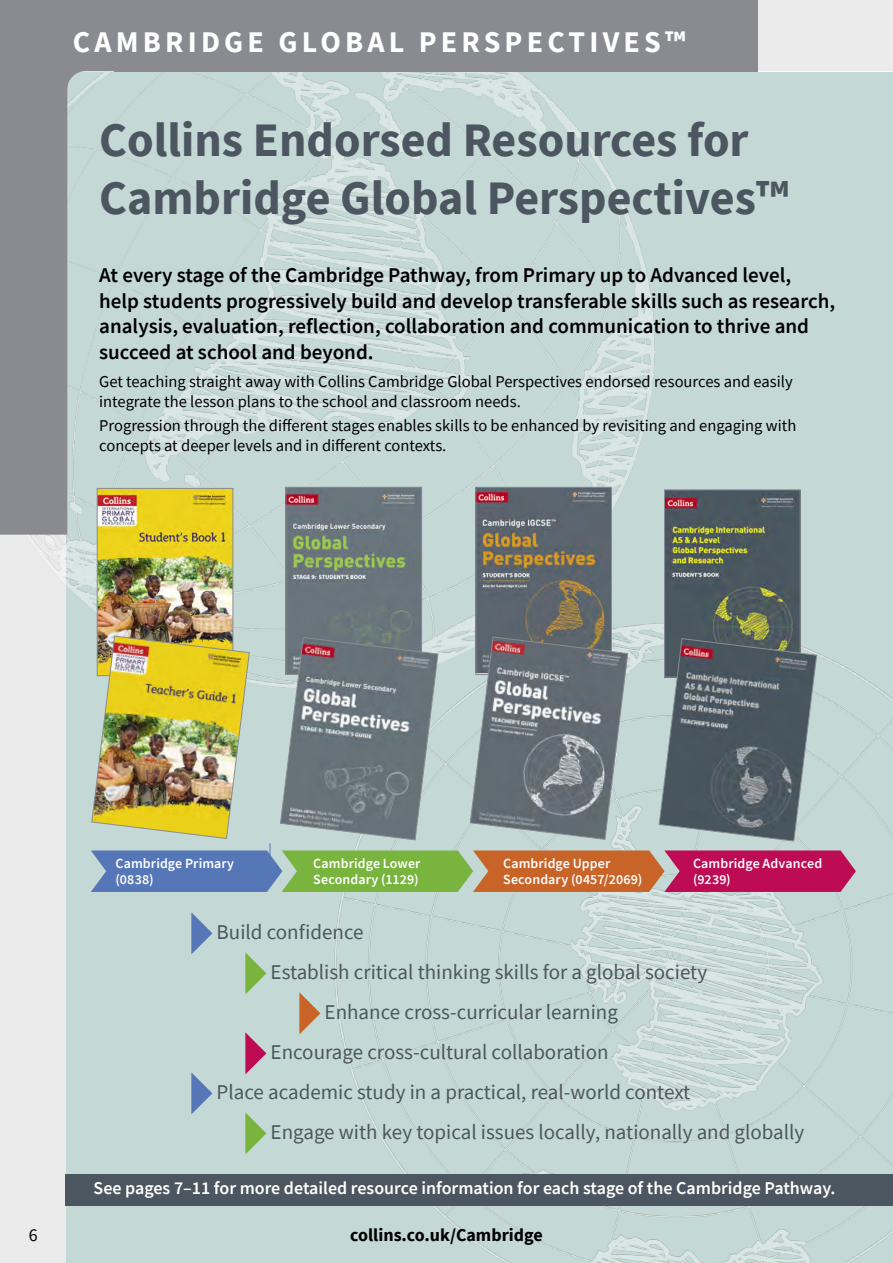
<style>
.page{position:relative;width:893px;height:1263px;background:#ebebeb}
.page>*{position:absolute;margin:0;border:0;box-sizing:border-box;transform-origin:0 0}
.t1{font:700 48px/57.6px "Source Sans Pro";color:#4c5660}
.t2{font:700 30px "Source Sans Pro";letter-spacing:.14em;color:#fff}
.t3{font:21px "Source Sans Pro";color:#4c5660}
.t4{font:600 21px/25.5px "Source Sans Pro";color:#000}
.t5{font:600 18px "Source Sans Pro";color:#fff}
.t6{font:700 18px "Source Sans Pro";color:#000}
.t7{font:18px "Futura PT";color:#000}
.t8{font:16.5px/19.8px "Source Sans Pro";color:#000}
.t9{font:600 13.95px/16.8px "Source Sans Pro";letter-spacing:.005em;color:#fff}
</style>
<div class="page">
<div style="left:67px;top:72px;width:826px;height:1191px;background:#c4d8d5"></div>
<img style="left:334px;top:623px;width:559px;height:640px">
<div style="left:66px;top:1174px;width:827px;height:31px;background:#4c5660"></div>
<svg style="left:191px;top:912px;width:21px;height:42px"></svg>
<svg style="left:245px;top:952px;width:21px;height:42px"></svg>
<svg style="left:299px;top:992px;width:21px;height:42px"></svg>
<svg style="left:245px;top:1032px;width:21px;height:42px"></svg>
<svg style="left:191px;top:1072px;width:21px;height:42px"></svg>
<svg style="left:245px;top:1112px;width:21px;height:42px"></svg>
<img style="left:0;top:71px;width:657px;height:620px">
<img style="left:99px;top:490px;width:132px;height:145px">
<div style="left:97px;top:488px;width:136px;height:188px;border:1px solid #8a8c92"></div>
<img style="left:91px;top:635px;width:159px;height:204px">
<img style="left:288px;top:489px;width:132px;height:148px">
<div style="left:286px;top:487px;width:136px;height:188px;border:1px solid #8a8c92"></div>
<svg style="left:280px;top:637px;width:159px;height:204px"></svg>
<img style="left:477px;top:489px;width:133px;height:147px">
<div style="left:475px;top:487px;width:137px;height:188px;border:1px solid #8a8c92"></div>
<svg style="left:469px;top:636px;width:160px;height:204px"></svg>
<img style="left:666px;top:491px;width:133px;height:147px">
<div style="left:664px;top:489px;width:137px;height:188px;border:1px solid #8a8c92"></div>
<svg style="left:658px;top:638px;width:159px;height:204px"></svg>
<hr style="left:270px;top:843px;width:1px;height:38px;background:#5677b7">
<svg style="left:0;top:0;width:115px;height:535px;fill:#8a8b91"></svg>
<div style="left:115px;top:0;width:643px;height:71px;background:#8a8b91"></div>
<svg style="left:91px;top:850px;width:765px;height:42px;background:#997067"></svg>
<h2 class="t2" style="left:73px;top:21px;width:614px">CAMBRIDGE GLOBAL PERSPECTIVES™</h2>
<h1 class="t1" style="left:99px;top:111px;width:691px">Collins Endorsed Resources for<br>Cambridge Global Perspectives™</h1>
<p class="t4" style="left:99px;top:262px;width:737px">At every stage of the Cambridge Pathway, from Primary up to Advanced level, help students progressively build and develop transferable skills such as research, analysis, evaluation, reflection, collaboration and communication to thrive and succeed at school and beyond.</p>
<p class="t8" style="left:99px;top:371px;width:695px">Get teaching straight away with Collins Cambridge Global Perspectives endorsed resources and easily integrate the lesson plans to the school and classroom needs.</p>
<p class="t8" style="left:99px;top:415px;width:699px">Progression through the different stages enables skills to be enhanced by revisiting and engaging with concepts at deeper levels and in different contexts.</p>
<p class="t7" style="left:28px;top:1225px;width:12px">6</p>
<p class="t9" style="left:116px;top:854px;width:120px">Cambridge Primary (0838)</p>
<p class="t9" style="left:313px;top:854px;width:109px">Cambridge Lower<br>Secondary (1129)</p>
<p class="t9" style="left:503px;top:854px;width:141px">Cambridge Upper<br>Secondary (0457/2069)</p>
<p class="t9" style="left:693px;top:854px;width:131px">Cambridge Advanced (9239)</p>
<p class="t3" style="left:217px;top:919px;width:148px">Build confidence</p>
<p class="t3" style="left:271px;top:959px;width:438px">Establish critical thinking skills for a global society</p>
<p class="t3" style="left:325px;top:999px;width:295px">Enhance cross-curricular learning</p>
<p class="t3" style="left:271px;top:1039px;width:339px">Encourage cross-cultural collaboration</p>
<p class="t3" style="left:217px;top:1079px;width:475px">Place academic study in a practical, real-world context</p>
<p class="t3" style="left:271px;top:1119px;width:535px">Engage with key topical issues locally, nationally and globally</p>
<p class="t5" style="left:94px;top:1176px;width:743px">See pages 7–11 for more detailed resource information for each stage of the Cambridge Pathway.</p>
<p class="t6" style="left:350px;top:1223px;width:194px">collins.co.uk/Cambridge</p>
</div>
